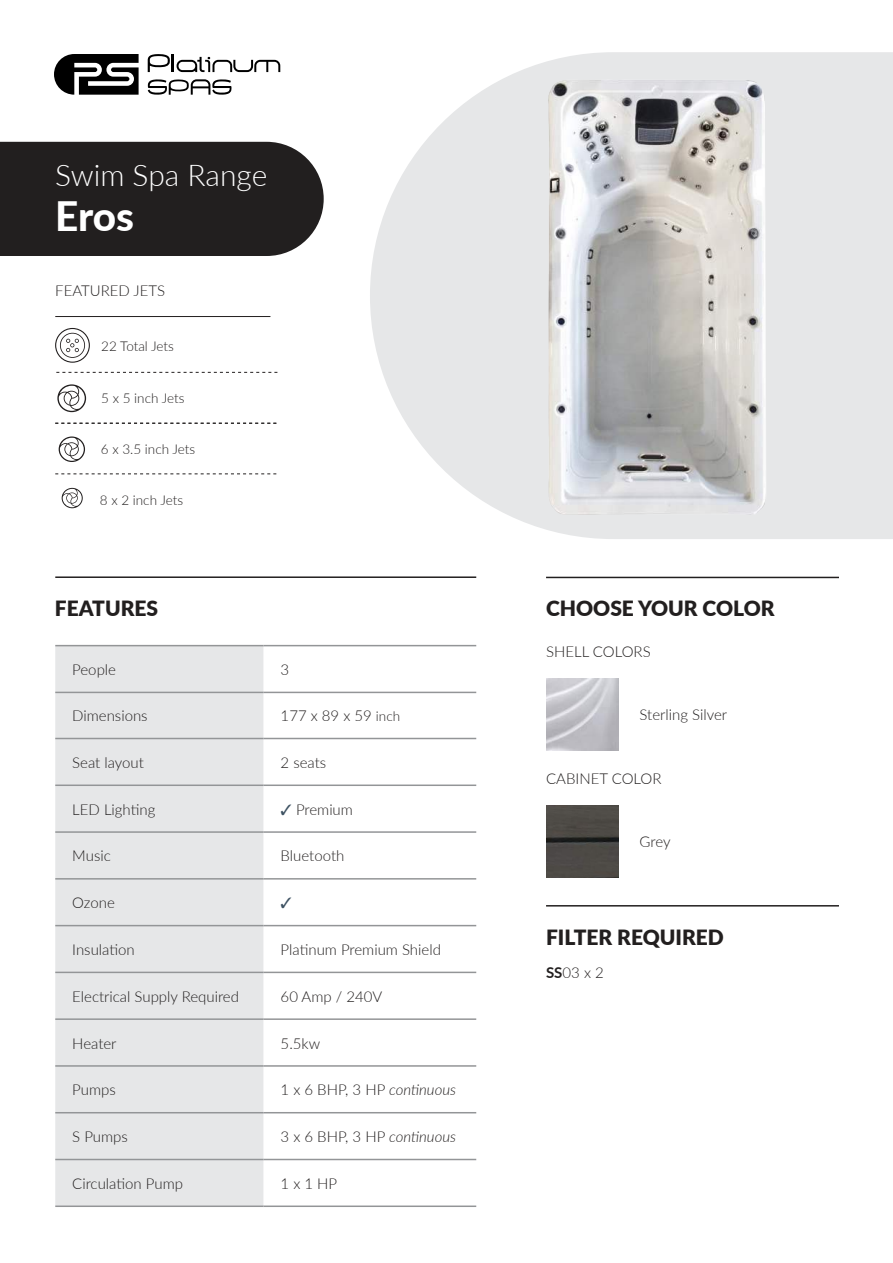
<style>
.page{position:relative;width:893px;height:1263px;background:#fff}
.page>*{position:absolute;margin:0;border:0;box-sizing:border-box;transform-origin:0 0}
.t1{font:800 40.5px "Lato";color:#fff}
.t2{font:300 30px "Lato";color:#fff}
.t3{font:900 21px "Lato";color:#221f1f}
.t4{font:300 15px "Lato";color:#221f1f}
.t5{font:300 13.5px "Lato";color:#221f1f}
.s1{font-size:13.5px}
.s2{color:#3e5262}
.s3{font-style:italic}
.s4{font-weight:700}
</style>
<div class="page">
<svg style="left:370px;top:52px;width:523px;height:487px;fill:#e6e7e8"></svg>
<div style="left:0;top:142px;width:324px;height:114px;background:#221f1f"></div>
<hr style="left:55px;top:316px;width:215px;height:1px;background:#221f1f">
<svg style="left:56px;top:372px;width:221px;height:1px"></svg>
<div style="left:55px;top:646px;width:209px;height:559px;background:#e6e7e8"></div>
<svg style="left:264px;top:646px;width:212px;height:515px"></svg>
<hr style="left:55px;top:645px;width:209px;height:1px;background:#939597">
<hr style="left:264px;top:645px;width:212px;height:1px;background:#939597">
<hr style="left:55px;top:692px;width:209px;height:1px;background:#939597">
<hr style="left:264px;top:692px;width:212px;height:1px;background:#939597">
<hr style="left:55px;top:738px;width:209px;height:1px;background:#939597">
<hr style="left:264px;top:738px;width:212px;height:1px;background:#939597">
<hr style="left:55px;top:784px;width:209px;height:2px;background:#939597">
<hr style="left:264px;top:784px;width:212px;height:2px;background:#939597">
<hr style="left:55px;top:831px;width:209px;height:2px;background:#939597">
<hr style="left:264px;top:831px;width:212px;height:2px;background:#939597">
<hr style="left:55px;top:878px;width:209px;height:1px;background:#939597">
<hr style="left:264px;top:878px;width:212px;height:1px;background:#939597">
<hr style="left:55px;top:925px;width:209px;height:1px;background:#939597">
<hr style="left:264px;top:925px;width:212px;height:1px;background:#939597">
<hr style="left:55px;top:972px;width:209px;height:1px;background:#939597">
<hr style="left:264px;top:972px;width:212px;height:1px;background:#939597">
<hr style="left:55px;top:1018px;width:209px;height:2px;background:#939597">
<hr style="left:264px;top:1018px;width:212px;height:2px;background:#939597">
<hr style="left:55px;top:1065px;width:209px;height:2px;background:#939597">
<hr style="left:264px;top:1065px;width:212px;height:2px;background:#939597">
<hr style="left:55px;top:1112px;width:209px;height:1px;background:#939597">
<hr style="left:264px;top:1112px;width:212px;height:1px;background:#939597">
<hr style="left:55px;top:1159px;width:209px;height:1px;background:#939597">
<hr style="left:264px;top:1159px;width:212px;height:1px;background:#939597">
<hr style="left:55px;top:1205px;width:209px;height:2px;background:#939597">
<hr style="left:264px;top:1205px;width:212px;height:2px;background:#939597">
<hr style="left:55px;top:576px;width:421px;height:2px;background:#221f1f">
<svg style="left:55px;top:328px;width:35px;height:35px"></svg>
<svg style="left:57px;top:384px;width:29px;height:28px"></svg>
<svg style="left:59px;top:436px;width:26px;height:26px"></svg>
<svg style="left:62px;top:488px;width:21px;height:20px"></svg>
<svg style="left:55px;top:423px;width:221px;height:1px"></svg>
<svg style="left:55px;top:473px;width:221px;height:1px"></svg>
<img style="left:546px;top:805px;width:72px;height:72px">
<img style="left:476px;top:67px;width:362px;height:460px">
<svg style="left:54px;top:54px;width:85px;height:41px"></svg>
<svg style="left:148px;top:54px;width:132px;height:18px"></svg>
<svg style="left:148px;top:79px;width:83px;height:16px"></svg>
<img style="left:546px;top:678px;width:72px;height:72px">
<hr style="left:546px;top:577px;width:293px;height:1px;background:#221f1f">
<hr style="left:546px;top:905px;width:293px;height:1px;background:#221f1f">
<svg style="left:281px;top:897px;width:10px;height:11px"></svg>
<h2 class="t2" style="left:55px;top:164px;width:214px">Swim Spa Range</h2>
<h1 class="t1" style="left:55px;top:193px;width:80px">Eros</h1>
<p class="t4" style="left:55px;top:285px;width:111px">FEATURED JETS</p>
<p class="t5" style="left:101px;top:341px;width:74px">22 Total Jets</p>
<p class="t5" style="left:101px;top:393px;width:85px">5 x 5 inch Jets</p>
<p class="t5" style="left:101px;top:444px;width:96px">6 x 3.5 inch Jets</p>
<p class="t5" style="left:100px;top:495px;width:85px">8 x 2 inch Jets</p>
<h3 class="t3" style="left:55px;top:601px;width:105px">FEATURES</h3>
<p class="t4" style="left:72px;top:664px;width:45px">People</p>
<p class="t4" style="left:281px;top:664px;width:10px">3</p>
<p class="t4" style="left:72px;top:710px;width:77px">Dimensions</p>
<p class="t4" style="left:281px;top:710px;width:121px">177 x 89 x 59 <span class="s1">inch</span></p>
<p class="t4" style="left:72px;top:757px;width:73px">Seat layout</p>
<p class="t4" style="left:281px;top:757px;width:47px">2 seats</p>
<p class="t4" style="left:72px;top:799px;width:85px">LED Lighting</p>
<p class="t4" style="left:281px;top:804px;width:74px"><span class="s2">✓</span> Premium</p>
<p class="t4" style="left:72px;top:850px;width:40px">Music</p>
<p class="t4" style="left:281px;top:850px;width:65px">Bluetooth</p>
<p class="t4" style="left:72px;top:897px;width:44px">Ozone</p>
<p class="t4" style="left:72px;top:939px;width:64px">Insulation</p>
<p class="t4" style="left:281px;top:939px;width:162px">Platinum Premium Shield</p>
<p class="t4" style="left:72px;top:986px;width:168px">Electrical Supply Required</p>
<p class="t4" style="left:281px;top:991px;width:103px">60 Amp / 240V</p>
<p class="t4" style="left:72px;top:1038px;width:46px">Heater</p>
<p class="t4" style="left:281px;top:1038px;width:41px">5.5kw</p>
<p class="t4" style="left:72px;top:1084px;width:45px">Pumps</p>
<p class="t4" style="left:281px;top:1084px;width:177px">1 x 6 BHP, 3 HP <span class="s3">continuous</span></p>
<p class="t4" style="left:72px;top:1131px;width:57px">S Pumps</p>
<p class="t4" style="left:281px;top:1131px;width:177px">3 x 6 BHP, 3 HP <span class="s3">continuous</span></p>
<p class="t4" style="left:72px;top:1173px;width:112px">Circulation Pump</p>
<p class="t4" style="left:281px;top:1178px;width:58px">1 x 1 HP</p>
<h3 class="t3" style="left:546px;top:601px;width:230px">CHOOSE YOUR COLOR</h3>
<p class="t4" style="left:546px;top:646px;width:106px">SHELL COLORS</p>
<p class="t4" style="left:640px;top:709px;width:89px">Sterling Silver</p>
<p class="t4" style="left:546px;top:773px;width:117px">CABINET COLOR</p>
<p class="t4" style="left:640px;top:836px;width:32px">Grey</p>
<h3 class="t3" style="left:546px;top:929px;width:179px">FILTER REQUIRED</h3>
<p class="t4" style="left:546px;top:967px;width:59px"><span class="s4">SS</span>03 x 2</p>
</div>
